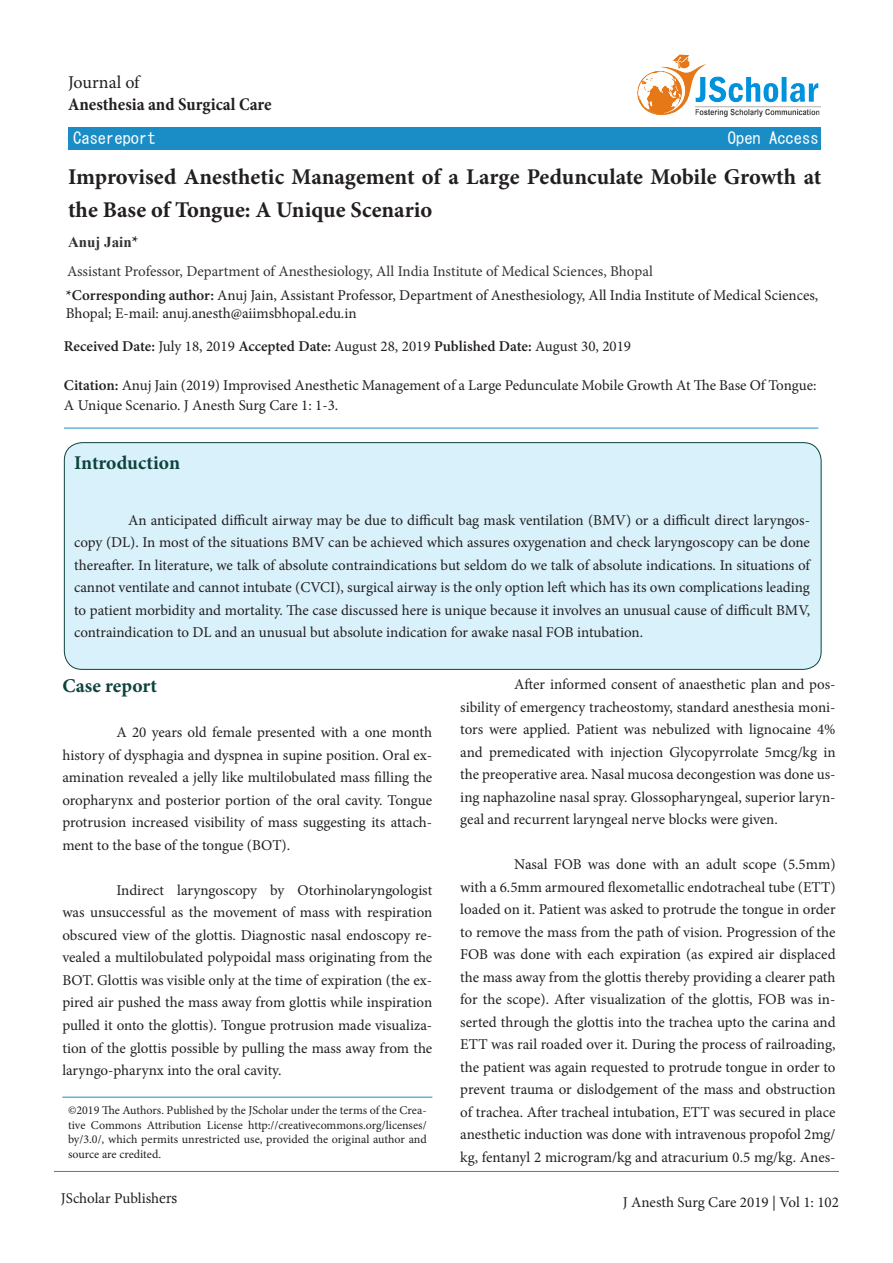
<style>
.page{position:relative;width:893px;height:1263px;background:#fff}
.page>*{position:absolute;margin:0;border:0;box-sizing:border-box;transform-origin:0 0}
.t1{font:700 22.5px/33.8px "Minion Pro";color:#231f20}
.t2{font:700 19.5px "Minion Pro";color:#0d433d}
.t3{font:700 condensed 18px/21.6px "Minion Pro";color:#231f20}
.t4{font:16.5px "MS Gothic";color:#fff}
.t5{font:15px/22.5px "Minion Pro";letter-spacing:-.005em;color:#231f20;text-align:justify}
.t6{font:15px "Minion Pro";color:#333}
.t7{font:600 15px "Minion Pro";color:#231f20}
.t8{font:700 15px "Times New Roman";color:#333}
.t9{font:12px/14.4px "Minion Pro";color:#231f20;text-align:justify}
.s1{font-weight:400;font-stretch:normal}
.s2{font-family:"Minion Pro";font-size:16.5px;color:#231f20}
.s3{font-weight:600}
.s4{font-weight:400}
.s5{font-family:"Calisto"}
</style>
<div class="page">
<hr style="left:54px;top:1171px;width:785px;height:1px;background:#1a8dc6">
<hr style="left:64px;top:428px;width:754px;height:1px;background:#1a8dc6">
<div style="left:68px;top:127px;width:753px;height:23px;background:#1a8dc6"></div>
<img style="left:637px;top:54px;width:184px;height:63px">
<div style="left:64px;top:443px;width:757px;height:226px;background:#d9f1fb;border-radius:18px"></div>
<div style="left:64px;top:442px;width:757px;height:228px;border:1px solid #0d433d;border-radius:18px"></div>
<hr style="left:62px;top:1097px;width:370px;height:1px;background:#1a8dc6">
<p class="t3" style="left:68px;top:72px;width:205px"><span class="s1">Journal of<br></span>Anesthesia and Surgical Care</p>
<p class="t4" style="left:73px;top:130px;width:84px">Casereport</p>
<p class="t4" style="left:728px;top:130px;width:92px">Open Access</p>
<p class="t1" style="left:68px;top:159px;width:755px">Improvised Anesthetic Management of a Large Pedunculate Mobile Growth at the Base of Tongue: A Unique Scenario</p>
<p class="t8" style="left:68px;top:231px;width:72px">Anuj Jain<span class="s2">*</span></p>
<p class="t6" style="left:67px;top:261px;width:587px">Assistant Professor, Department of Anesthesiology, All India Institute of Medical Sciences, Bhopal</p>
<p class="t5" style="left:66px;top:286px;width:754px;line-height:18px"><span class="s3">*Corresponding author:</span> Anuj Jain, Assistant Professor, Department of Anesthesiology, All India Institute of Medical Sciences,<br>Bhopal; E-mail: anuj.anesth@aiimsbhopal.edu.in</p>
<p class="t7" style="left:64px;top:336px;width:569px">Received Date: <span class="s4">July 18, 2019</span> Accepted Date: <span class="s4">August 28, 2019</span> Published Date: <span class="s4">August 30, 2019</span></p>
<p class="t5" style="left:64px;top:376px;width:754px;line-height:19.5px"><span class="s3">Citation:</span> Anuj Jain (2019) Improvised Anesthetic Management of a Large Pedunculate Mobile Growth At The Base Of Tongue:<br>A Unique Scenario. J Anesth Surg Care 1: 1-3.</p>
<p class="t2" style="left:74px;top:449px;width:107px">Introduction</p>
<p class="t5" style="left:74px;top:509px;width:737px;text-indent:54px">An anticipated difficult airway may be due to difficult bag mask ventilation (BMV) or a difficult direct laryngos&shy;copy (DL). In most of the situations BMV can be achieved which assures oxygenation and check laryngoscopy can be done thereafter. In literature, we talk of absolute contraindications but seldom do we talk of absolute indications. In situations of cannot ventilate and cannot intubate (CVCI), surgical airway is the only option left which has its own complications leading to patient morbidity and mortality. The case discussed here is unique because it involves an unusual cause of difficult BMV, contraindication to DL and an unusual but absolute indication for awake nasal FOB intubation.</p>
<p class="t2" style="left:62px;top:672px;width:96px">Case report</p>
<p class="t5" style="left:62px;top:721px;width:371px;text-indent:54px">A 20 years old female presented with a one month history of dysphagia and dyspnea in supine position. Oral ex&shy;amination revealed a jelly like multilobulated mass filling the oropharynx and posterior portion of the oral cavity. Tongue protrusion increased visibility of mass suggesting its attach&shy;ment to the base of the tongue (BOT).</p>
<p class="t5" style="left:62px;top:879px;width:371px;text-indent:54px">Indirect laryngoscopy by Otorhinolaryngologist was unsuccessful as the movement of mass with respiration obscured view of the glottis. Diagnostic nasal endoscopy re&shy;vealed a multilobulated polypoidal mass originating from the BOT. Glottis was visible only at the time of expiration (the ex&shy;pired air pushed the mass away from glottis while inspiration pulled it onto the glottis). Tongue protrusion made visualiza&shy;tion of the glottis possible by pulling the mass away from the laryngo-pharynx into the oral cavity.</p>
<p class="t9" style="left:68px;top:1103px;width:360px">©2019 The Authors. Published by the JScholar under the terms of the Crea&shy;tive Commons Attribution License http://creativecommons.org/licenses/ by/3.0/, which permits unrestricted use, provided the original author and source are credited.</p>
<p class="t5" style="left:61px;top:1186px;width:118px">JScholar Publish<span class="s5">ers</span></p>
<p class="t5" style="left:460px;top:673px;width:377px;text-indent:54px">After informed consent of anaesthetic plan and pos&shy;sibility of emergency tracheostomy, standard anesthesia moni&shy;tors were applied. Patient was nebulized with lignocaine 4% and premedicated with injection Glycopyrrolate 5mcg/kg in the preoperative area. Nasal mucosa decongestion was done us&shy;ing naphazoline nasal spray. Glossopharyngeal, superior laryn&shy;geal and recurrent laryngeal nerve blocks were given.</p>
<p class="t5" style="left:460px;top:853px;width:377px;text-indent:54px">Nasal FOB was done with an adult scope (5.5mm) with a 6.5mm armoured flexometallic endotracheal tube (ETT) loaded on it. Patient was asked to protrude the tongue in order to remove the mass from the path of vision. Progression of the FOB was done with each expiration (as expired air displaced the mass away from the glottis thereby providing a clearer path for the scope). After visualization of the glottis, FOB was in&shy;serted through the glottis into the trachea upto the carina and ETT was rail roaded over it. During the process of railroading, the patient was again requested to protrude tongue in order to prevent trauma or dislodgement of the mass and obstruction of trachea. After tracheal intubation, ETT was secured in place anesthetic induction was done with intravenous propofol 2mg/ kg, fentanyl 2 microgram/kg and atracurium 0.5 mg/kg. Anes-</p>
<p class="t5" style="left:623px;top:1190px;width:218px">J Anesth Surg Care 2019 | Vol 1: 102</p>
</div>
